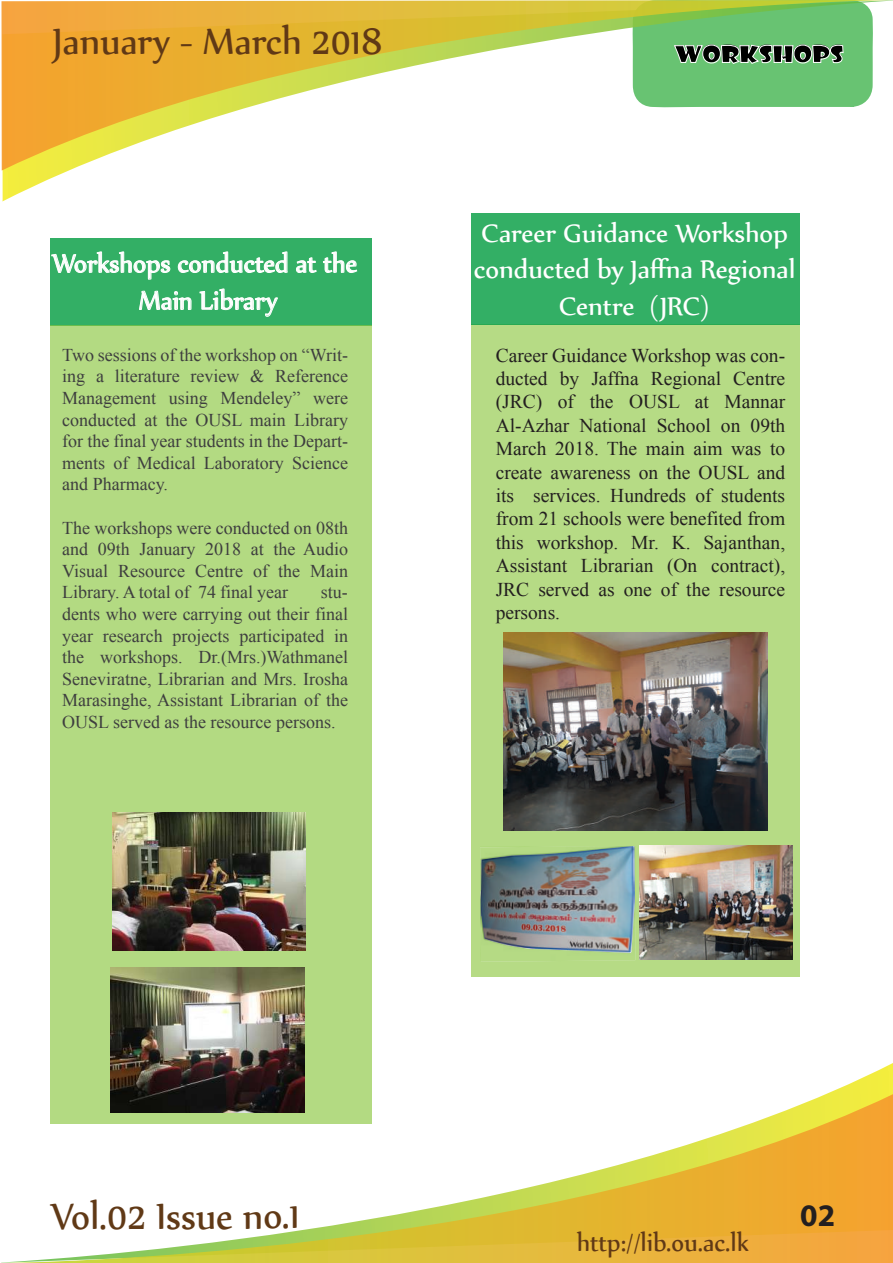
<style>
.page{position:relative;width:893px;height:1263px;background:#fff}
.page>*{position:absolute;margin:0;border:0;box-sizing:border-box;transform-origin:0 0}
.t1{font:45px "Nyala";letter-spacing:-.005em;color:#603916;scale:.95 1}
.t2{font:700 31.5px "Myriad Pro";color:#231f20}
.t3{font:30.9px/37px "Nyala";color:#fff;text-align:center;scale:.96 1}
.t4{font:30.75px/36.9px "Nyala";color:#fff;text-align:center}
.t5{font:30px "Nyala";color:#603916;scale:.95 1}
.t6{font:22.35px "Showcard Gothic";color:#000;scale:1.21 1}
.t7{font:19.5px/23.4px "Times New Roman";color:#231f20;text-align:justify}
.t8{font:18px/21.6px "Times New Roman";color:#3e3e3f;text-align:justify}
</style>
<div class="page">
<svg style="left:371px;top:1063px;width:522px;height:31px"></svg>
<svg style="left:1px;top:1094px;width:892px;height:169px"></svg>
<svg style="left:2px;top:171px;width:66px;height:30px"></svg>
<svg style="left:2px;top:0;width:891px;height:171px"></svg>
<div style="left:50px;top:238px;width:321px;height:88px;background:#33af65"></div>
<div style="left:50px;top:326px;width:321px;height:798px;background:#b3da82"></div>
<div style="left:472px;top:324px;width:328px;height:653px;background:#b6db85"></div>
<svg style="left:52px;top:252px;width:118px;height:27px"></svg>
<svg style="left:178px;top:252px;width:109px;height:21px"></svg>
<svg style="left:296px;top:258px;width:20px;height:15px"></svg>
<svg style="left:323px;top:252px;width:34px;height:21px"></svg>
<svg style="left:139px;top:290px;width:52px;height:21px"></svg>
<svg style="left:200px;top:289px;width:77px;height:27px"></svg>
<img style="left:112px;top:812px;width:194px;height:138px">
<img style="left:111px;top:968px;width:193px;height:145px">
<div style="left:472px;top:213px;width:328px;height:111px;background:#33af65"></div>
<img style="left:640px;top:845px;width:152px;height:114px">
<img style="left:503px;top:632px;width:264px;height:198px">
<img style="left:480px;top:846px;width:155px;height:55px">
<img style="left:480px;top:846px;width:153px;height:46px">
<img style="left:480px;top:901px;width:155px;height:61px">
<h1 class="t1" style="left:53px;top:14px;width:348px">January - March 2018</h1>
<h3 class="t3" style="left:52px;top:244px;width:319px">Workshops conducted at the<br>Main Library</h3>
<p class="t8" style="left:62px;top:344px;width:287px">Two sessions of the workshop on “Writ&shy;ing a literature review &amp; Reference Management using Mendeley” were conducted at the OUSL main Library for the final year students in the Depart&shy;ments of Medical Laboratory Science and Pharmacy.</p>
<p class="t8" style="left:62px;top:516px;width:287px">The workshops were conducted on 08th and 09th January 2018 at the Audio Visual Resource Centre of the Main Library. A total of 74 final year</p>
<p class="t8" style="left:62px;top:581px;width:287px;text-indent:259px">stu&shy;dents who were carrying out their final year research projects participated in the workshops. Dr.(Mrs.)Wathmanel Seneviratne, Librarian and Mrs. Irosha Marasinghe, Assistant Librarian of the OUSL served as the resource persons.</p>
<p class="t6" style="left:674px;top:39px;width:141px">WORKSHOPS</p>
<h3 class="t4" style="left:474px;top:213px;width:323px">Career Guidance Workshop conducted by Jaffna Regional<br>Centre (JRC)</h3>
<p class="t7" style="left:496px;top:343px;width:291px">Career Guidance Workshop was con&shy;ducted by Jaffna Regional Centre (JRC) of the OUSL at Mannar Al-Azhar National School on 09th March 2018. The main aim was to create awareness on the OUSL and its services. Hundreds of students from 21 schools were benefited from this workshop. Mr. K. Sajanthan, Assistant Librarian (On contract), JRC served as one of the resource persons.</p>
<h1 class="t1" style="left:51px;top:1188px;width:264px">Vol.02 Issue no.1</h1>
<h3 class="t5" style="left:577px;top:1224px;width:183px">http://lib.ou.ac.lk</h3>
<h2 class="t2" style="left:800px;top:1194px;width:36px">02</h2>
</div>
